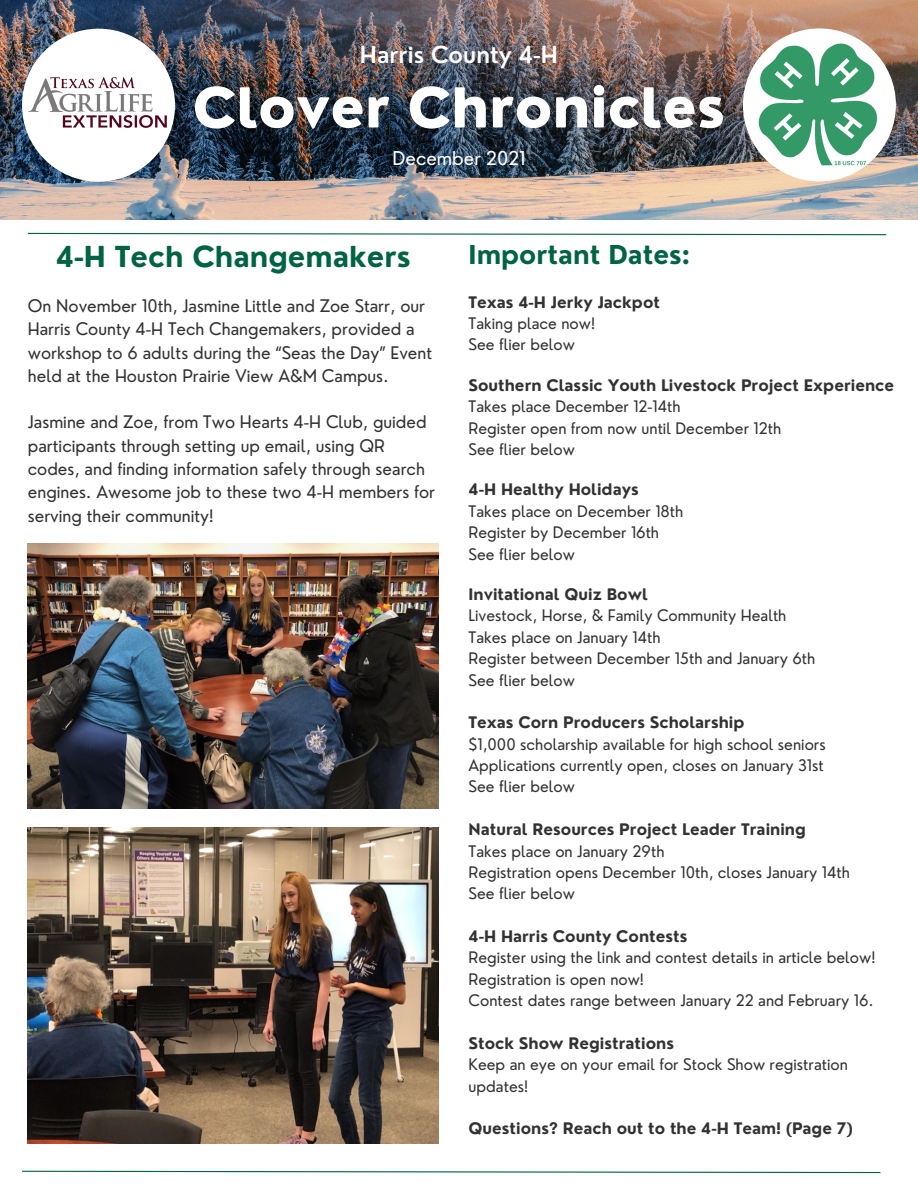
<style>
.page{position:relative;width:918px;height:1188px;background:#fff}
.page>*{position:absolute;margin:0;border:0;box-sizing:border-box;transform-origin:0 0}
.t1{font:800 53.55px "Nourd";color:#fff}
.t2{font:700 28.2px "Nourd";color:#006344}
.t3{font:700 25.35px "Nourd";color:#006344}
.t4{font:600 22.8px "Nourd";color:#fff}
.t5{font:18.6px "Nourd";color:#fff}
.t6{font:16.95px/23.2px "Nourd";color:#323232}
.t7{font:15.45px/21.3px "Nourd";color:#323232}
.t8{font:700 15.45px "Nourd";color:#323232}
</style>
<div class="page">
<img style="left:0;top:0;width:918px;height:219px">
<svg style="left:22px;top:1170px;width:859px;height:4px"></svg>
<div style="left:743px;top:28px;width:153px;height:153px;background:#fff;border-radius:50%"></div>
<img style="left:759px;top:41px;width:121px;height:128px">
<div style="left:22px;top:29px;width:153px;height:153px;background:#fff;border-radius:50%"></div>
<img style="left:28px;top:72px;width:142px;height:67px">
<img style="left:28px;top:543px;width:410px;height:265px">
<img style="left:28px;top:827px;width:410px;height:316px">
<svg style="left:27px;top:232px;width:860px;height:4px"></svg>
<p class="t4" style="left:360px;top:40px;width:200px">Harris County 4-H</p>
<p class="t1" style="left:193px;top:74px;width:534px">Clover Chronicles</p>
<p class="t5" style="left:393px;top:147px;width:134px">December 2021</p>
<p class="t2" style="left:56px;top:239px;width:357px">4-H Tech Changemakers</p>
<p class="t6" style="left:28px;top:294px;width:406px">On November 10th, Jasmine Little and Zoe Starr, our Harris County 4-H Tech Changemakers, provided a workshop to 6 adults during the “Seas the Day” Event held at the Houston Prairie View A&amp;M Campus.</p>
<p class="t6" style="left:28px;top:410px;width:409px">Jasmine and Zoe, from Two Hearts 4-H Club, guided participants through setting up email, using QR codes, and finding information safely through search engines. Awesome job to these two 4-H members for serving their community!</p>
<p class="t3" style="left:469px;top:238px;width:223px">Important Dates:</p>
<p class="t8" style="left:469px;top:292px;width:193px">Texas 4-H Jerky Jackpot</p>
<p class="t7" style="left:469px;top:313px;width:128px">Taking place now!</p>
<p class="t7" style="left:469px;top:334px;width:108px">See flier below</p>
<p class="t8" style="left:469px;top:375px;width:427px">Southern Classic Youth Livestock Project Experience</p>
<p class="t7" style="left:469px;top:396px;width:214px">Takes place December 12-14th</p>
<p class="t7" style="left:469px;top:417px;width:314px">Register open from now until December 12th</p>
<p class="t7" style="left:469px;top:439px;width:108px">See flier below</p>
<p class="t8" style="left:469px;top:480px;width:172px">4-H Healthy Holidays</p>
<p class="t7" style="left:469px;top:500px;width:216px">Takes place on December 18th</p>
<p class="t7" style="left:469px;top:522px;width:192px">Register by December 16th</p>
<p class="t7" style="left:469px;top:543px;width:108px">See flier below</p>
<p class="t8" style="left:469px;top:585px;width:181px">Invitational Quiz Bowl</p>
<p class="t7" style="left:469px;top:605px;width:319px">Livestock, Horse, &amp; Family Community Health</p>
<p class="t7" style="left:469px;top:626px;width:194px">Takes place on January 14th</p>
<p class="t7" style="left:469px;top:648px;width:348px">Register between December 15th and January 6th</p>
<p class="t7" style="left:469px;top:669px;width:108px">See flier below</p>
<p class="t8" style="left:469px;top:713px;width:277px">Texas Corn Producers Scholarship</p>
<p class="t7" style="left:469px;top:733px;width:359px">$1,000 scholarship available for high school seniors</p>
<p class="t7" style="left:469px;top:755px;width:357px">Applications currently open, closes on January 31st</p>
<p class="t7" style="left:469px;top:776px;width:108px">See flier below</p>
<p class="t8" style="left:469px;top:820px;width:339px">Natural Resources Project Leader Training</p>
<p class="t7" style="left:469px;top:840px;width:197px">Takes place on January 29th</p>
<p class="t7" style="left:469px;top:862px;width:383px">Registration opens December 10th, closes January 14th</p>
<p class="t7" style="left:469px;top:883px;width:108px">See flier below</p>
<p class="t8" style="left:469px;top:927px;width:220px">4-H Harris County Contests</p>
<p class="t7" style="left:469px;top:947px;width:408px">Register using the link and contest details in article below!</p>
<p class="t7" style="left:469px;top:968px;width:177px">Registration is open now!</p>
<p class="t7" style="left:469px;top:990px;width:407px">Contest dates range between January 22 and February 16.</p>
<p class="t8" style="left:469px;top:1034px;width:207px">Stock Show Registrations</p>
<p class="t7" style="left:469px;top:1054px;width:381px">Keep an eye on your email for Stock Show registration updates!</p>
<p class="t8" style="left:469px;top:1119px;width:386px">Questions? Reach out to the 4-H Team! (Page 7)</p>
</div>
